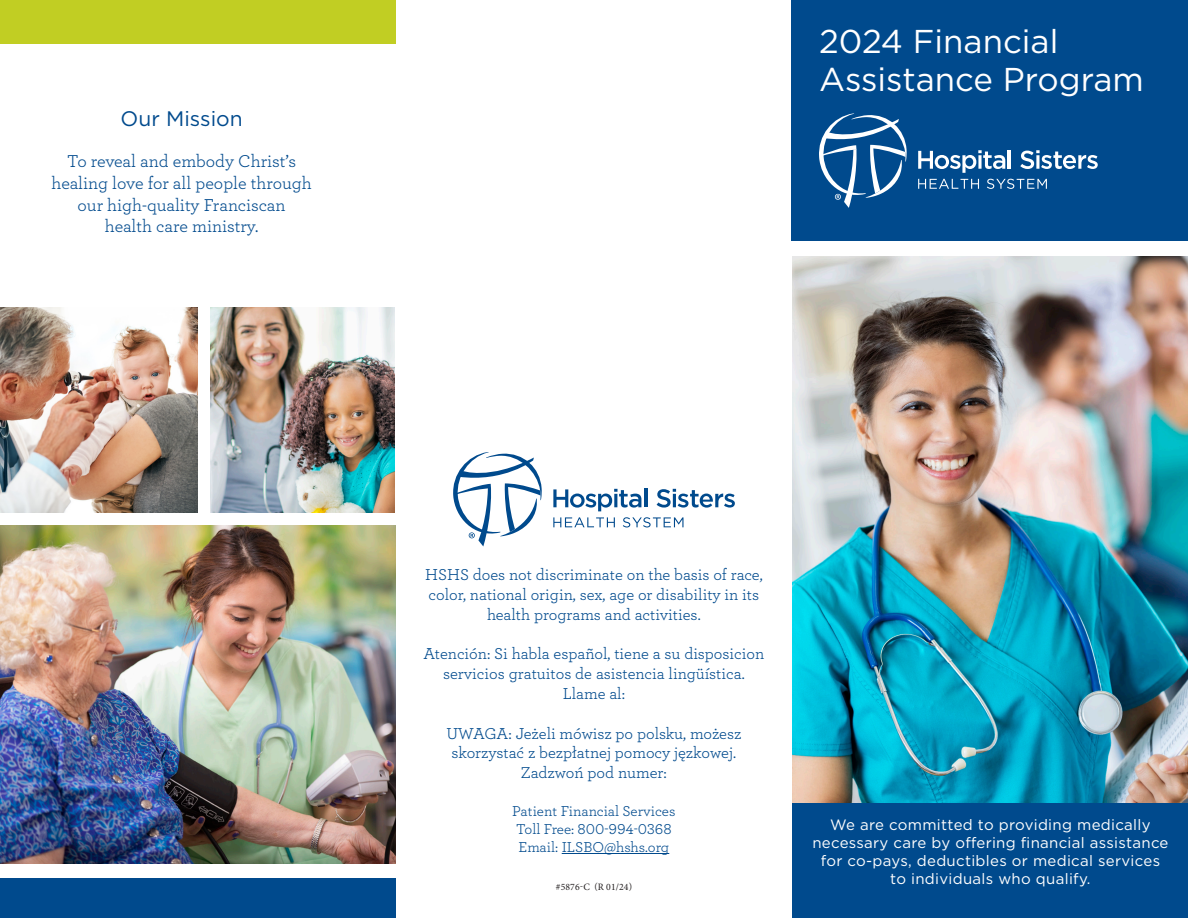
<style>
.page{position:relative;width:1188px;height:918px;background:#fff}
.page>*{position:absolute;margin:0;border:0;box-sizing:border-box;transform-origin:0 0}
.t1{font:33px "Gotham";color:#fff}
.t2{font:21px "Gotham";color:#004a8d}
.t3{font:18px "Archer";color:#004a8d}
.t4{font:16.5px/19.8px "Archer";color:#004a8d;text-align:center}
.t5{font:15px "Gotham";letter-spacing:.02em;color:#fff}
.t6{font:15px "Archer";color:#004a8d}
.t7{font:9.75px "Minion Pro";letter-spacing:.01em;color:#231f20}
</style>
<div class="page">
<img style="left:793px;top:256px;width:395px;height:547px">
<div style="left:793px;top:803px;width:395px;height:115px;background:#004a8d"></div>
<div style="left:792px;top:0;width:396px;height:241px;background:#004a8d"></div>
<svg style="left:918px;top:150px;width:87px;height:23px"></svg>
<hr style="left:1008px;top:150px;width:3px;height:19px;background:#fff">
<svg style="left:1020px;top:150px;width:78px;height:19px"></svg>
<svg style="left:918px;top:179px;width:61px;height:10px"></svg>
<svg style="left:987px;top:179px;width:60px;height:10px"></svg>
<svg style="left:819px;top:113px;width:88px;height:95px"></svg>
<div style="left:0;top:0;width:396px;height:44px;background:#c1ce23"></div>
<div style="left:0;top:878px;width:396px;height:40px;background:#004a8d"></div>
<img style="left:0;top:308px;width:198px;height:205px">
<img style="left:210px;top:308px;width:184px;height:205px">
<img style="left:0;top:526px;width:396px;height:337px">
<hr style="left:562px;top:853px;width:107px;height:1px;background:#004a8d">
<svg style="left:553px;top:489px;width:88px;height:22px"></svg>
<hr style="left:644px;top:489px;width:3px;height:18px;background:#004a8d">
<svg style="left:657px;top:489px;width:78px;height:19px"></svg>
<svg style="left:553px;top:517px;width:62px;height:10px"></svg>
<svg style="left:623px;top:517px;width:61px;height:10px"></svg>
<svg style="left:453px;top:452px;width:89px;height:94px"></svg>
<p class="t2" style="left:121px;top:105px;width:124px">Our Mission</p>
<p class="t3" style="left:67px;top:149px;width:230px">To reveal and embody Christ’s</p>
<p class="t3" style="left:52px;top:171px;width:262px">healing love for all people through</p>
<p class="t3" style="left:78px;top:192px;width:210px">our high-quality Franciscan</p>
<p class="t3" style="left:105px;top:214px;width:155px">health care ministry.</p>
<p class="t1" style="left:819px;top:21px;width:241px">2024 Financial</p>
<p class="t1" style="left:819px;top:58px;width:326px">Assistance Program</p>
<p class="t4" style="left:425px;top:564px;width:339px">HSHS does not discriminate on the basis of race, color, national origin, sex, age or disability in its health programs and activities.</p>
<p class="t4" style="left:423px;top:643px;width:342px">Atención: Si habla español, tiene a su disposicion servicios gratuitos de asistencia lingüística.<br>Llame al:</p>
<p class="t4" style="left:446px;top:722px;width:297px">UWAGA: Jeżeli mówisz po polsku, możesz skorzystać z bezpłatnej pomocy jęzkowej.<br>Zadzwoń pod numer:</p>
<p class="t6" style="left:512px;top:801px;width:165px">Patient Financial Services</p>
<p class="t6" style="left:516px;top:819px;width:157px">Toll Free: 800-994-0368</p>
<p class="t6" style="left:518px;top:837px;width:152px">Email: ILSBO@hshs.org</p>
<p class="t7" style="left:556px;top:881px;width:78px">#5876-C (R 01/24)</p>
<p class="t5" style="left:830px;top:815px;width:322px">We are committed to providing medically</p>
<p class="t5" style="left:812px;top:833px;width:358px">necessary care by offering financial assistance</p>
<p class="t5" style="left:821px;top:851px;width:341px">for co-pays, deductibles or medical services</p>
<p class="t5" style="left:890px;top:869px;width:202px">to individuals who qualify.</p>
</div>
